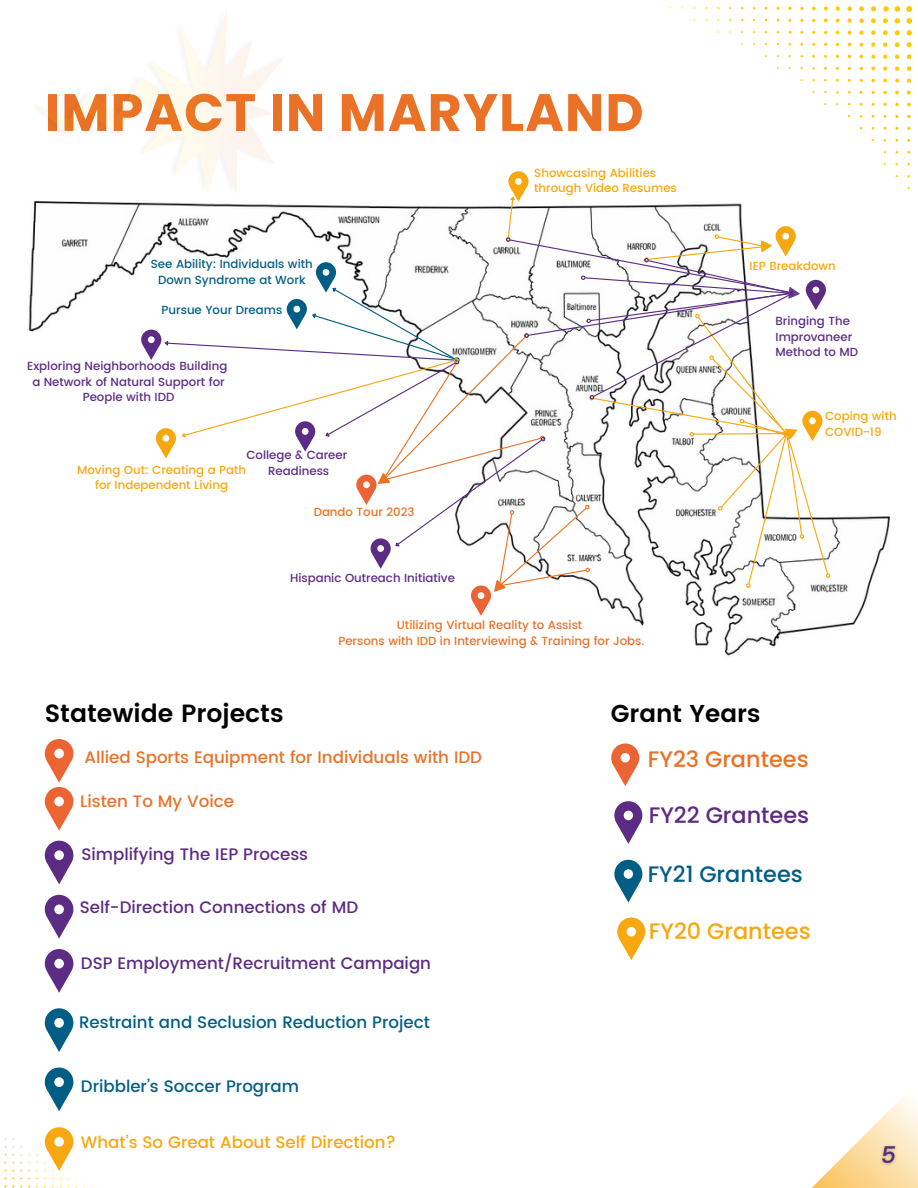
<style>
.page{position:relative;width:918px;height:1188px;background:#fff}
.page>*{position:absolute;margin:0;border:0;box-sizing:border-box;transform-origin:0 0}
.t1{font:700 52.5px "Poppins";letter-spacing:.02em;color:#ea7125}
.t2{font:600 24.9px "Poppins";color:#000}
.t3{font:600 24.45px "Poppins";color:#000}
.t4{font:500 22.35px "Poppins";color:#ea7125}
.t5{font:500 22.35px "Poppins";color:#5c2b84}
.t6{font:500 22.35px "Poppins";color:#005e85}
.t7{font:500 22.35px "Poppins";color:#f7a70f}
.t8{font:500 16.65px "Poppins";color:#5c2b84}
.t9{font:500 16.65px "Poppins";color:#005e85}
.t10{font:500 16.65px "Poppins";color:#ea7125}
.t11{font:500 16.65px "Poppins";color:#f7a70f}
.t12{font:500 11.7px/15.6px "Poppins";color:#5c2b84;text-align:center}
.t13{font:500 11.7px/15.6px "Poppins";color:#f7a70f}
.t14{font:500 11.7px "Poppins";color:#ea7125}
.t15{font:500 11.7px/15.6px "Poppins";color:#005e85;text-align:center}
</style>
<div class="page">
<svg style="left:45px;top:739px;width:28px;height:92px"></svg>
<svg style="left:45px;top:841px;width:28px;height:43px"></svg>
<svg style="left:45px;top:895px;width:28px;height:44px"></svg>
<svg style="left:45px;top:949px;width:28px;height:44px"></svg>
<svg style="left:45px;top:1008px;width:28px;height:44px"></svg>
<svg style="left:45px;top:1068px;width:28px;height:43px"></svg>
<svg style="left:611px;top:743px;width:28px;height:43px"></svg>
<svg style="left:614px;top:801px;width:28px;height:43px"></svg>
<svg style="left:614px;top:860px;width:28px;height:43px"></svg>
<svg style="left:617px;top:917px;width:28px;height:43px"></svg>
<svg style="left:44px;top:1127px;width:29px;height:44px"></svg>
<svg style="left:811px;top:1096px;width:107px;height:92px"></svg>
<img style="left:875px;top:1134px;width:26px;height:44px">
<svg style="left:906px;top:0;width:7px;height:12px"></svg>
<svg style="left:895px;top:6px;width:5px;height:6px"></svg>
<svg style="left:883px;top:6px;width:6px;height:6px"></svg>
<svg style="left:871px;top:6px;width:5px;height:5px"></svg>
<svg style="left:859px;top:6px;width:5px;height:5px"></svg>
<svg style="left:847px;top:7px;width:5px;height:4px"></svg>
<svg style="left:836px;top:7px;width:4px;height:4px"></svg>
<svg style="left:824px;top:7px;width:4px;height:3px"></svg>
<svg style="left:812px;top:7px;width:4px;height:3px"></svg>
<svg style="left:906px;top:18px;width:6px;height:6px"></svg>
<svg style="left:895px;top:18px;width:5px;height:6px"></svg>
<svg style="left:883px;top:18px;width:5px;height:5px"></svg>
<svg style="left:871px;top:18px;width:5px;height:5px"></svg>
<svg style="left:859px;top:18px;width:5px;height:5px"></svg>
<svg style="left:847px;top:19px;width:5px;height:4px"></svg>
<svg style="left:836px;top:19px;width:4px;height:3px"></svg>
<svg style="left:824px;top:19px;width:4px;height:3px"></svg>
<svg style="left:907px;top:30px;width:5px;height:6px"></svg>
<svg style="left:895px;top:30px;width:5px;height:5px"></svg>
<svg style="left:883px;top:30px;width:5px;height:5px"></svg>
<svg style="left:871px;top:30px;width:5px;height:5px"></svg>
<svg style="left:859px;top:31px;width:5px;height:4px"></svg>
<svg style="left:907px;top:42px;width:5px;height:5px"></svg>
<svg style="left:895px;top:42px;width:5px;height:5px"></svg>
<svg style="left:883px;top:42px;width:4px;height:5px"></svg>
<svg style="left:871px;top:43px;width:4px;height:4px"></svg>
<svg style="left:859px;top:43px;width:4px;height:4px"></svg>
<svg style="left:907px;top:54px;width:5px;height:5px"></svg>
<svg style="left:895px;top:54px;width:4px;height:5px"></svg>
<svg style="left:883px;top:55px;width:4px;height:4px"></svg>
<svg style="left:871px;top:55px;width:4px;height:4px"></svg>
<svg style="left:907px;top:66px;width:4px;height:5px"></svg>
<svg style="left:895px;top:67px;width:4px;height:4px"></svg>
<svg style="left:883px;top:67px;width:4px;height:4px"></svg>
<svg style="left:871px;top:67px;width:4px;height:3px"></svg>
<svg style="left:907px;top:79px;width:4px;height:4px"></svg>
<svg style="left:895px;top:79px;width:4px;height:4px"></svg>
<svg style="left:883px;top:79px;width:4px;height:3px"></svg>
<svg style="left:907px;top:91px;width:4px;height:4px"></svg>
<svg style="left:895px;top:91px;width:4px;height:3px"></svg>
<svg style="left:883px;top:91px;width:4px;height:3px"></svg>
<svg style="left:907px;top:103px;width:4px;height:3px"></svg>
<svg style="left:895px;top:103px;width:4px;height:3px"></svg>
<svg style="left:883px;top:103px;width:4px;height:3px"></svg>
<svg style="left:907px;top:115px;width:4px;height:3px"></svg>
<svg style="left:895px;top:115px;width:4px;height:3px"></svg>
<img style="left:28px;top:207px;width:862px;height:449px">
<img style="left:34px;top:12px;width:250px;height:195px">
<svg style="left:141px;top:171px;width:690px;height:445px"></svg>
<p class="t1" style="left:45px;top:76px;width:600px">IMPACT IN MARYLAND</p>
<p class="t15" style="left:151px;top:257px;width:163px">See Ability: Individuals with<br>Down Syndrome at Work</p>
<p class="t15" style="left:162px;top:302px;width:122px">Pursue Your Dreams</p>
<p class="t12" style="left:27px;top:358px;width:202px">Exploring Neighborhoods Building</p>
<p class="t12" style="left:32px;top:374px;width:194px">a Network of Natural Support for<br>People with IDD</p>
<p class="t12" style="left:246px;top:447px;width:102px">College &amp; Career</p>
<p class="t12" style="left:268px;top:463px;width:63px">Readiness</p>
<p class="t13" style="left:77px;top:462px;width:171px;text-align:center">Moving Out: Creating a Path for Independent Living</p>
<p class="t14" style="left:314px;top:505px;width:102px">Dando Tour 2023</p>
<p class="t12" style="left:290px;top:570px;width:166px">Hispanic Outreach Initiative</p>
<p class="t13" style="left:534px;top:165px;width:123px">Showcasing Abilities</p>
<p class="t13" style="left:534px;top:180px;width:144px">through Video Resumes</p>
<p class="t14" style="left:397px;top:618px;width:187px">Utilizing Virtual Reality to Assist</p>
<p class="t14" style="left:338px;top:634px;width:307px">Persons with IDD in Interviewing &amp; Training for Jobs.</p>
<p class="t13" style="left:750px;top:258px;width:88px">IEP Breakdown</p>
<p class="t12" style="left:776px;top:313px;width:76px">Bringing The</p>
<p class="t12" style="left:776px;top:329px;width:78px">Improvaneer</p>
<p class="t12" style="left:776px;top:344px;width:84px">Method to MD</p>
<p class="t13" style="left:825px;top:408px;width:73px">Coping with<br>COVID-19</p>
<p class="t2" style="left:45px;top:699px;width:240px">Statewide Projects</p>
<p class="t10" style="left:84px;top:748px;width:399px">Allied Sports Equipment for Individuals with IDD</p>
<p class="t10" style="left:80px;top:791px;width:156px">Listen To My Voice</p>
<p class="t8" style="left:81px;top:845px;width:228px">Simplifying The IEP Process</p>
<p class="t8" style="left:80px;top:898px;width:280px">Self-Direction Connections of MD</p>
<p class="t8" style="left:81px;top:954px;width:352px">DSP Employment/Recruitment Campaign</p>
<p class="t9" style="left:79px;top:1012px;width:352px">Restraint and Seclusion Reduction Project</p>
<p class="t9" style="left:81px;top:1076px;width:220px">Dribbler’s Soccer Program</p>
<p class="t11" style="left:81px;top:1133px;width:317px">What’s So Great About Self Direction?</p>
<p class="t3" style="left:611px;top:699px;width:151px">Grant Years</p>
<p class="t4" style="left:648px;top:744px;width:162px">FY23 Grantees</p>
<p class="t5" style="left:649px;top:800px;width:162px">FY22 Grantees</p>
<p class="t6" style="left:648px;top:859px;width:157px">FY21 Grantees</p>
<p class="t7" style="left:649px;top:916px;width:163px">FY20 Grantees</p>
</div>
